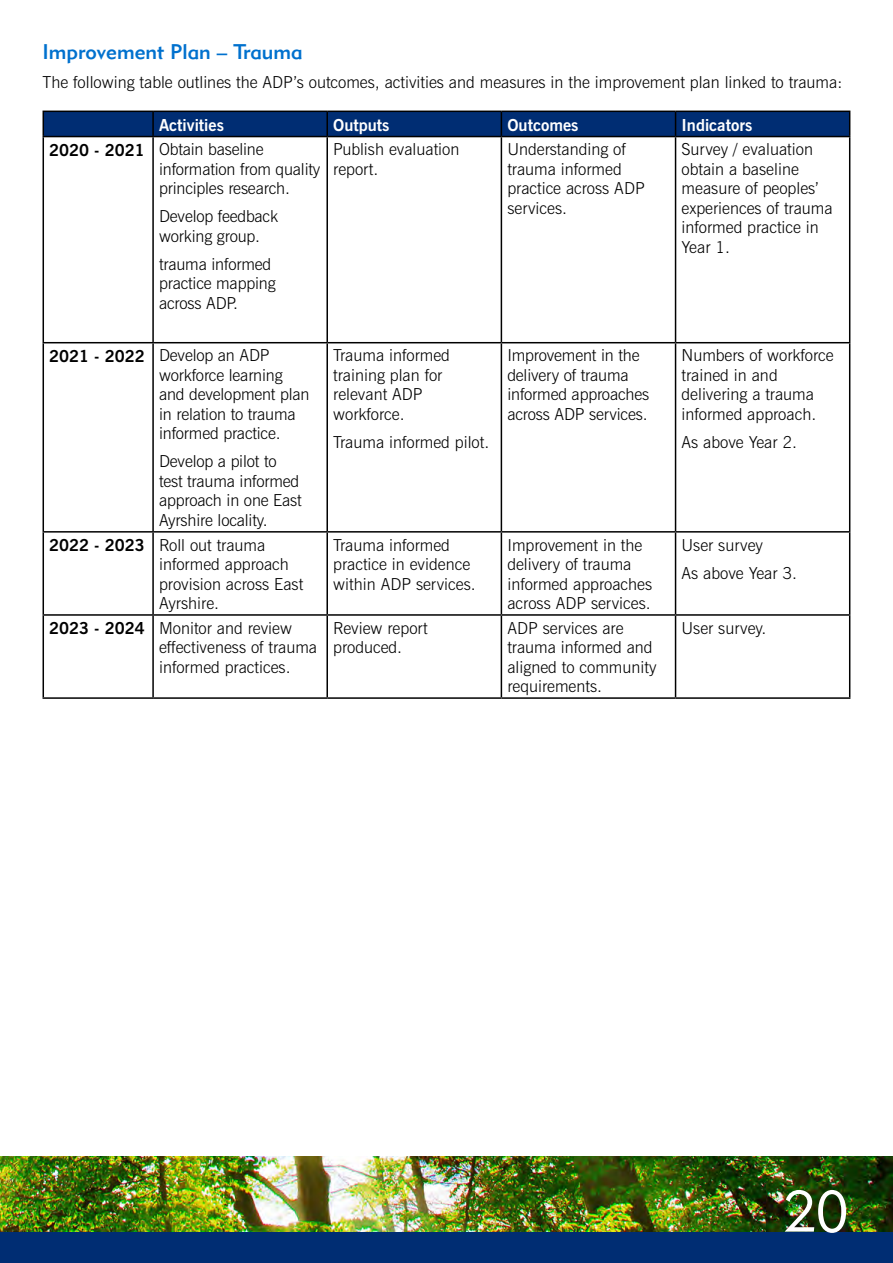
<style>
.page{position:relative;width:893px;height:1263px;background:#fff}
.page>*{position:absolute;margin:0;border:0;box-sizing:border-box;transform-origin:0 0}
.t1{font:57px "Geometric 415 BT Lite A";color:#fff}
.t2{font:21px "Geometric 415 BT Medium A";color:#0071ce}
.t3{font:300 16.5px/19.5px "News Gothic BT";color:#000}
.t4{font:700 16.5px "News Gothic BT";color:#fff}
.s1{font-weight:700}
</style>
<div class="page">
<div style="left:0;top:1157px;width:893px;height:106px;background:#002d73"></div>
<img style="left:0;top:1157px;width:893px;height:74px">
<svg style="left:43px;top:111px;width:807px;height:26px;background:#002a6c"></svg>
<hr style="left:43px;top:136px;width:110px;height:1px;background:#000">
<hr style="left:43px;top:137px;width:1px;height:205px;background:#000">
<hr style="left:153px;top:136px;width:174px;height:1px;background:#000">
<hr style="left:152px;top:137px;width:2px;height:205px;background:#000">
<hr style="left:327px;top:136px;width:174px;height:1px;background:#000">
<hr style="left:326px;top:137px;width:2px;height:205px;background:#000">
<hr style="left:501px;top:136px;width:174px;height:1px;background:#000">
<hr style="left:501px;top:137px;width:1px;height:205px;background:#000">
<hr style="left:676px;top:136px;width:174px;height:1px;background:#000">
<hr style="left:675px;top:137px;width:1px;height:205px;background:#000">
<hr style="left:849px;top:137px;width:1px;height:205px;background:#000">
<hr style="left:43px;top:342px;width:110px;height:1px;background:#000">
<hr style="left:43px;top:343px;width:1px;height:188px;background:#000">
<hr style="left:153px;top:342px;width:174px;height:1px;background:#000">
<hr style="left:152px;top:343px;width:2px;height:188px;background:#000">
<hr style="left:327px;top:342px;width:174px;height:1px;background:#000">
<hr style="left:326px;top:343px;width:2px;height:188px;background:#000">
<hr style="left:501px;top:342px;width:174px;height:1px;background:#000">
<hr style="left:501px;top:343px;width:1px;height:188px;background:#000">
<hr style="left:676px;top:342px;width:174px;height:1px;background:#000">
<hr style="left:675px;top:343px;width:1px;height:188px;background:#000">
<hr style="left:849px;top:343px;width:1px;height:188px;background:#000">
<hr style="left:43px;top:531px;width:110px;height:2px;background:#000">
<hr style="left:43px;top:533px;width:1px;height:81px;background:#000">
<hr style="left:153px;top:531px;width:174px;height:2px;background:#000">
<hr style="left:152px;top:533px;width:2px;height:81px;background:#000">
<hr style="left:327px;top:531px;width:174px;height:2px;background:#000">
<hr style="left:326px;top:533px;width:2px;height:81px;background:#000">
<hr style="left:501px;top:531px;width:174px;height:2px;background:#000">
<hr style="left:501px;top:533px;width:1px;height:81px;background:#000">
<hr style="left:676px;top:531px;width:174px;height:2px;background:#000">
<hr style="left:675px;top:533px;width:1px;height:81px;background:#000">
<hr style="left:849px;top:533px;width:1px;height:81px;background:#000">
<hr style="left:43px;top:614px;width:110px;height:2px;background:#000">
<hr style="left:43px;top:616px;width:1px;height:81px;background:#000">
<hr style="left:153px;top:614px;width:174px;height:2px;background:#000">
<hr style="left:152px;top:616px;width:2px;height:81px;background:#000">
<hr style="left:327px;top:614px;width:174px;height:2px;background:#000">
<hr style="left:326px;top:616px;width:2px;height:81px;background:#000">
<hr style="left:501px;top:614px;width:174px;height:2px;background:#000">
<hr style="left:501px;top:616px;width:1px;height:81px;background:#000">
<hr style="left:676px;top:614px;width:174px;height:2px;background:#000">
<hr style="left:675px;top:616px;width:1px;height:81px;background:#000">
<hr style="left:849px;top:616px;width:1px;height:81px;background:#000">
<hr style="left:43px;top:697px;width:110px;height:2px;background:#000">
<hr style="left:153px;top:697px;width:174px;height:2px;background:#000">
<hr style="left:327px;top:697px;width:174px;height:2px;background:#000">
<hr style="left:501px;top:697px;width:174px;height:2px;background:#000">
<hr style="left:676px;top:697px;width:174px;height:2px;background:#000">
<p class="t2" style="left:43px;top:38px;width:262px">Improvement Plan – Trauma</p>
<p class="t3" style="left:43px;top:72px;width:801px">The following table outlines the ADP’s outcomes, activities and measures in the improvement plan linked to trauma:</p>
<p class="t4" style="left:159px;top:115px;width:66px">Activities</p>
<p class="t4" style="left:333px;top:115px;width:58px">Outputs</p>
<p class="t4" style="left:507px;top:115px;width:73px">Outcomes</p>
<p class="t4" style="left:681px;top:115px;width:72px">Indicators</p>
<p class="t3" style="left:159px;top:139px;width:163px;text-indent:-110px"><span class="s1">2020 - 2021</span> Obtain baseline information from quality principles research.</p>
<p class="t3" style="left:159px;top:206px;width:121px">Develop feedback working group.</p>
<p class="t3" style="left:159px;top:254px;width:118px">trauma informed practice mapping across ADP.</p>
<p class="t3" style="left:333px;top:139px;width:128px">Publish evaluation report.</p>
<p class="t3" style="left:507px;top:139px;width:139px">Understanding of trauma informed practice across ADP services.</p>
<p class="t3" style="left:681px;top:139px;width:153px">Survey / evaluation obtain a baseline measure of peoples’ experiences of trauma informed practice in<br>Year 1.</p>
<p class="t3" style="left:159px;top:346px;width:152px;text-indent:-110px"><span class="s1">2021 - 2022</span> Develop an ADP workforce learning and development plan in relation to trauma informed practice.</p>
<p class="t3" style="left:159px;top:452px;width:144px">Develop a pilot to test trauma informed approach in one East<br>Ayrshire locality.</p>
<p class="t3" style="left:333px;top:346px;width:118px">Trauma informed training plan for relevant ADP workforce.</p>
<p class="t3" style="left:333px;top:432px;width:157px">Trauma informed pilot.</p>
<p class="t3" style="left:507px;top:346px;width:143px">Improvement in the delivery of trauma informed approaches across ADP services.</p>
<p class="t3" style="left:681px;top:346px;width:154px">Numbers of workforce trained in and delivering a trauma informed approach.</p>
<p class="t3" style="left:681px;top:432px;width:117px">As above Year 2.</p>
<p class="t3" style="left:159px;top:535px;width:146px;text-indent:-110px"><span class="s1">2022 - 2023</span> Roll out trauma informed approach provision across East<br>Ayrshire.</p>
<p class="t3" style="left:333px;top:535px;width:144px">Trauma informed practice in evidence within ADP services.</p>
<p class="t3" style="left:507px;top:535px;width:146px">Improvement in the delivery of trauma informed approaches across ADP services.</p>
<p class="t3" style="left:681px;top:530px;width:117px;line-height:28px">User survey<br>As above Year 3.</p>
<p class="t3" style="left:159px;top:618px;width:160px;text-indent:-110px"><span class="s1">2023 - 2024</span> Monitor and review effectiveness of trauma informed practices.</p>
<p class="t3" style="left:333px;top:618px;width:96px">Review report produced.</p>
<p class="t3" style="left:507px;top:618px;width:151px">ADP services are trauma informed and aligned to community requirements.</p>
<p class="t3" style="left:681px;top:618px;width:86px">User survey.</p>
<h1 class="t1" style="left:783px;top:1177px;width:66px">20</h1>
</div>
